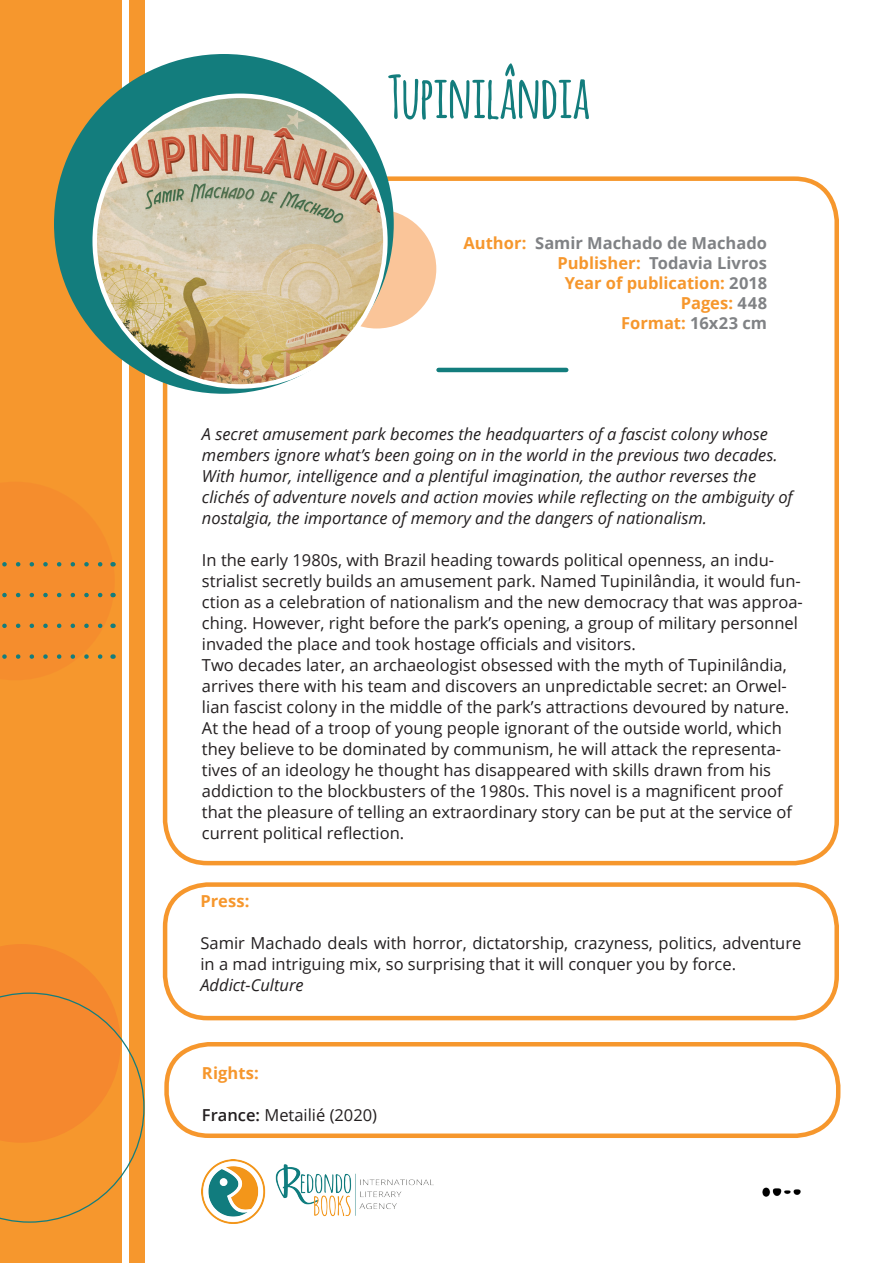
<style>
.page{position:relative;width:893px;height:1263px;background:#fff}
.page>*{position:absolute;margin:0;border:0;box-sizing:border-box;transform-origin:0 0}
.t1{font:700 58.5px "Amatic";color:#137d7d}
.t2{font:16.5px/21px "Open Sans";color:#231f20}
.t3{font:italic 16.5px/21px "Open Sans";color:#231f20}
.t4{font:700 16.5px/19.8px "Open Sans";color:#808285;text-align:right}
.t5{font:700 16.5px "Open Sans";color:#f6972d}
.s1{color:#f6972d}
.s2{color:#808285}
.s3{font-weight:600}
</style>
<div class="page">
<div style="left:0;top:0;width:121px;height:1263px;background:#f6972d"></div>
<div style="left:317px;top:209px;width:119px;height:119px;background:#fac599;border-radius:50%"></div>
<div style="left:163px;top:176px;width:676px;height:689px;border:4px solid #f6972d;border-radius:43px"></div>
<div style="left:129px;top:0;width:16px;height:1263px;background:#f6972d"></div>
<div style="left:54px;top:54px;width:340px;height:340px;background:#137d7d;border-radius:50%"></div>
<img style="left:95px;top:96px;width:290px;height:290px;border-radius:145px">
<svg style="left:2px;top:562px;width:113px;height:97px"></svg>
<svg style="left:0;top:944px;width:145px;height:279px"></svg>
<hr style="left:439px;top:368px;width:127px;height:4px;background:#137d7d">
<img style="left:202px;top:1160px;width:231px;height:63px">
<div style="left:163px;top:882px;width:676px;height:138px;border:4px solid #f6972d;border-radius:43px"></div>
<img style="left:762px;top:1187px;width:39px;height:10px">
<div style="left:164px;top:1042px;width:676px;height:96px;border:4px solid #f6972d;border-radius:43px"></div>
<p class="t1" style="left:388px;top:55px;width:204px">Tupinilândia</p>
<p class="t4" style="left:464px;top:233px;width:305px"><span class="s1">Author:</span> Samir Machado de Machado<br><span class="s1">Publisher:</span> Todavia Livros<br><span class="s1">Year of publication:</span> 2018</p>
<p class="t5" style="left:681px;top:291px;width:88px">Pages: <span class="s2">448</span></p>
<p class="t5" style="left:621px;top:311px;width:148px">Format: <span class="s2">16x23 cm</span></p>
<p class="t3" style="left:202px;top:423px;width:592px">A secret amusement park becomes the headquarters of a fascist colony whose members ignore what’s been going on in the world in the previous two decades.<br>With humor, intelligence and a plentiful imagination, the author reverses the clichés of adventure novels and action movies while reflecting on the ambiguity of nostalgia, the importance of memory and the dangers of nationalism.</p>
<p class="t2" style="left:202px;top:549px;width:602px">In the early 1980s, with Brazil heading towards political openness, an indu&shy;strialist secretly builds an amusement park. Named Tupinilândia, it would fun&shy;ction as a celebration of nationalism and the new democracy that was approa&shy;ching. However, right before the park’s opening, a group of military personnel invaded the place and took hostage officials and visitors.</p>
<p class="t2" style="left:202px;top:654px;width:592px">Two decades later, an archaeologist obsessed with the myth of Tupinilândia, arrives there with his team and discovers an unpredictable secret: an Orwel&shy;lian fascist colony in the middle of the park’s attractions devoured by nature.<br>At the head of a troop of young people ignorant of the outside world, which they believe to be dominated by communism, he will attack the representa&shy;tives of an ideology he thought has disappeared with skills drawn from his addiction to the blockbusters of the 1980s. This novel is a magnificent proof that the pleasure of telling an extraordinary story can be put at the service of current political reflection.</p>
<p class="t5" style="left:200px;top:889px;width:51px">Press:</p>
<p class="t2" style="left:200px;top:932px;width:602px">Samir Machado deals with horror, dictatorship, crazyness, politics, adventure in a mad intriguing mix, so surprising that it will conquer you by force.</p>
<p class="t3" style="left:200px;top:974px;width:105px">Addict-Culture</p>
<p class="t5" style="left:202px;top:1061px;width:58px">Rights:</p>
<p class="t2" style="left:202px;top:1104px;width:177px"><span class="s3">France:</span> Metailié (2020)</p>
</div>
